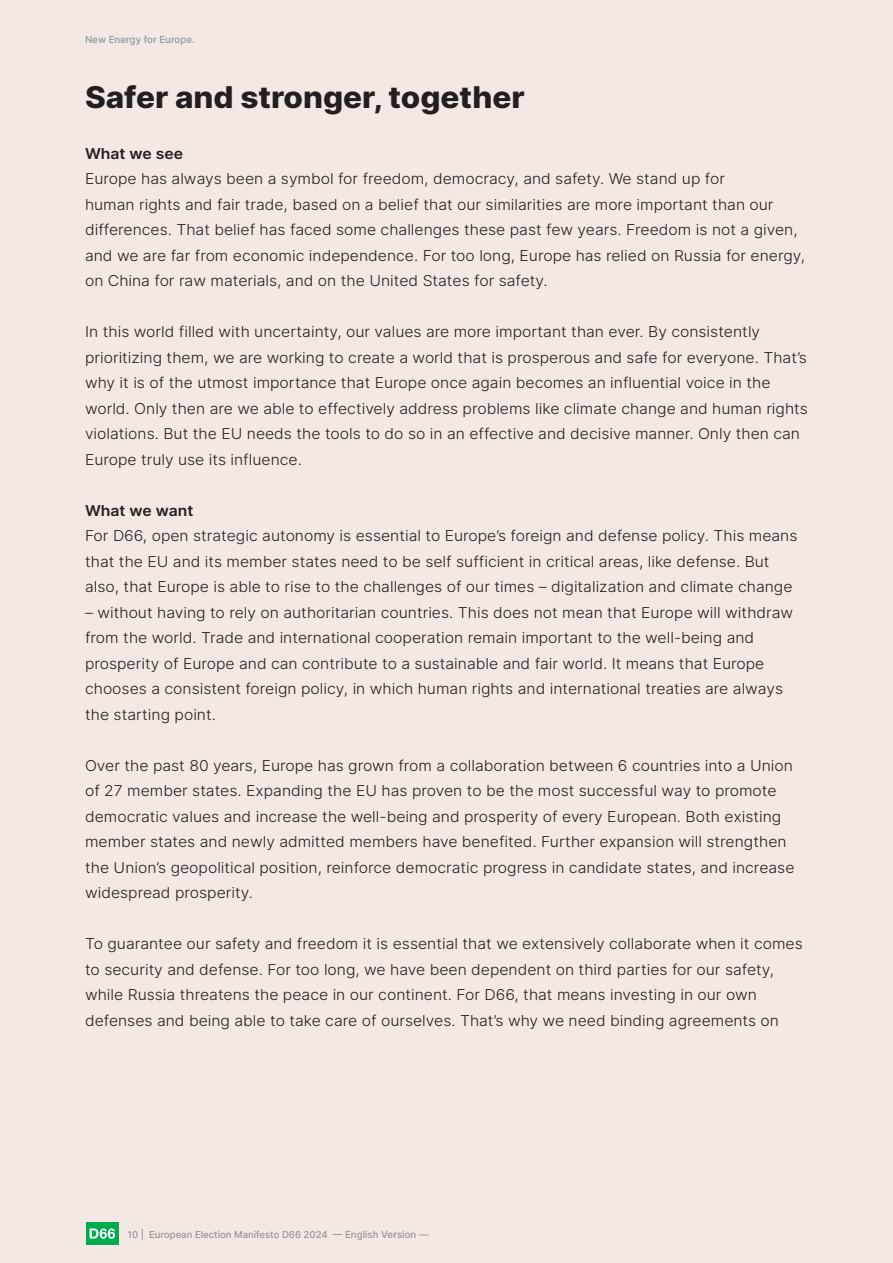
<style>
.page{position:relative;width:893px;height:1263px;background:#f3e8e3}
.page>*{position:absolute;margin:0;border:0;box-sizing:border-box;transform-origin:0 0}
.t1{font:800 30px "Inter";color:#231f20;scale:1.05 1}
.t2{font:300 15px/25.5px "Inter";color:#231f20;scale:1.05 1}
.t3{font:600 15px "Inter";color:#231f20;scale:1.05 1}
.t4{font:500 9.75px "Inter";color:#939598}
.t5{font:500 9.6px "Inter";color:#939598}
.s1{font-size:9.75px}
</style>
<div class="page">
<div style="left:86px;top:1222px;width:33px;height:23px;background:#00ab4d"></div>
<svg style="left:90px;top:1228px;width:25px;height:11px"></svg>
<p class="t4" style="left:85px;top:33px;width:111px">New Energy for Europe.</p>
<h1 class="t1" style="left:85px;top:75px;width:420px">Safer and stronger, together</h1>
<p class="t3" style="left:85px;top:142px;width:95px">What we see</p>
<p class="t2" style="left:85px;top:166px;width:687px">Europe has always been a symbol for freedom, democracy, and safety. We stand up for<br>human rights and fair trade, based on a belief that our similarities are more important than our differences. That belief has faced some challenges these past few years. Freedom is not a given, and we are far from economic independence. For too long, Europe has relied on Russia for energy, on China for raw materials, and on the United States for safety.</p>
<p class="t2" style="left:85px;top:319px;width:690px">In this world filled with uncertainty, our values are more important than ever. By consistently prioritizing them, we are working to create a world that is prosperous and safe for everyone. That’s why it is of the utmost importance that Europe once again becomes an influential voice in the world. Only then are we able to effectively address problems like climate change and human rights violations. But the EU needs the tools to do so in an effective and decisive manner. Only then can Europe truly use its influence.</p>
<p class="t3" style="left:85px;top:499px;width:105px">What we want</p>
<p class="t2" style="left:85px;top:523px;width:680px">For D66, open strategic autonomy is essential to Europe’s foreign and defense policy. This means that the EU and its member states need to be self sufficient in critical areas, like defense. But also, that Europe is able to rise to the challenges of our times – digitalization and climate change</p>
<p class="t2" style="left:85px;top:599px;width:676px">– without having to rely on authoritarian countries. This does not mean that Europe will withdraw from the world. Trade and international cooperation remain important to the well-being and prosperity of Europe and can contribute to a sustainable and fair world. It means that Europe chooses a consistent foreign policy, in which human rights and international treaties are always the starting point.</p>
<p class="t2" style="left:85px;top:752px;width:677px">Over the past 80 years, Europe has grown from a collaboration between 6 countries into a Union of 27 member states. Expanding the EU has proven to be the most successful way to promote democratic values and increase the well-being and prosperity of every European. Both existing member states and newly admitted members have benefited. Further expansion will strengthen the Union’s geopolitical position, reinforce democratic progress in candidate states, and increase widespread prosperity.</p>
<p class="t2" style="left:85px;top:931px;width:685px">To guarantee our safety and freedom it is essential that we extensively collaborate when it comes to security and defense. For too long, we have been dependent on third parties for our safety, while Russia threatens the peace in our continent. For D66, that means investing in our own defenses and being able to take care of ourselves. That’s why we need binding agreements on</p>
<p class="t5" style="left:128px;top:1227px;width:303px">10 | European Election Manifesto D66 2024 <span class="s1">— English Version —</span></p>
</div>
